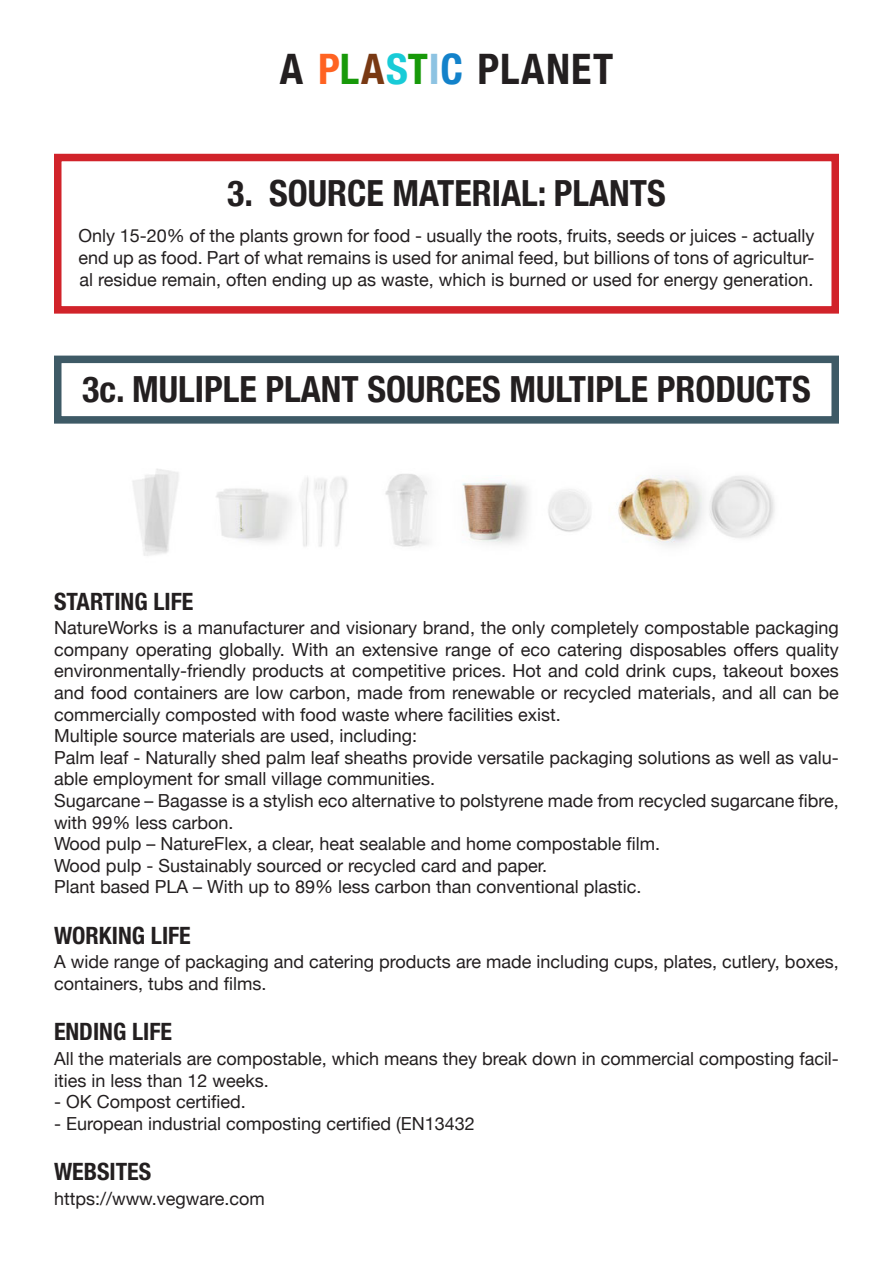
<style>
.page{position:relative;width:893px;height:1263px;background:#fff}
.page>*{position:absolute;margin:0;border:0;box-sizing:border-box;transform-origin:0 0}
.t1{font:700 condensed 42px "Helvetica Neue";letter-spacing:.02em;color:#231f20}
.t2{font:700 condensed 36px "Helvetica Neue";color:#231f20}
.t3{font:700 condensed 24px "Helvetica Neue";color:#231f20}
.Body_text{font:18px/21.6px "Helvetica Neue";color:#231f20}
.s1{color:#ff6322}
.s2{color:#179909}
.s3{color:#793913}
.s4{color:#18cbd7}
.s5{color:#8dc3e2}
.s6{color:#1382ca}
</style>
<div class="page">
<img style="left:132px;top:469px;width:643px;height:87px">
<div style="left:54px;top:356px;width:785px;height:68px;border:8px solid #3e5a66"></div>
<div style="left:54px;top:154px;width:785px;height:160px;border:8px solid #d1232a"></div>
<p class="t1" style="left:280px;top:34px;width:335px">A <span class="s1">P</span><span class="s2">L</span><span class="s3">A</span><span class="s4">S</span><span class="s2">T</span><span class="s5">I</span><span class="s6">C</span> PLANET</p>
<p class="t2" style="left:227px;top:164px;width:440px">3. SOURCE MATERIAL: PLANTS</p>
<p class="Body_text" style="left:79px;top:226px;width:737px;text-align:justify">Only 15-20% of the plants grown for food - usually the roots, fruits, seeds or juices - actually end up as food. Part of what remains is used for animal feed, but billions of tons of agricultur&shy;al residue remain, often ending up as waste, which is burned or used for energy generation.</p>
<h2 class="t2" style="left:82px;top:360px;width:730px">3c. MULIPLE PLANT SOURCES MULTIPLE PRODUCTS</h2>
<p class="t3" style="left:54px;top:586px;width:141px">STARTING LIFE</p>
<p class="Body_text" style="left:54px;top:618px;width:786px;text-align:justify">NatureWorks is a manufacturer and visionary brand, the only completely compostable packaging company operating globally. With an extensive range of eco catering disposables offers quality environmentally-friendly products at competitive prices. Hot and cold drink cups, takeout boxes and food containers are low carbon, made from renewable or recycled materials, and all can be commercially composted with food waste where facilities exist.</p>
<p class="Body_text" style="left:54px;top:726px;width:365px">Multiple source materials are used, including:</p>
<p class="Body_text" style="left:54px;top:748px;width:786px">Palm leaf - Naturally shed palm leaf sheaths provide versatile packaging solutions as well as valu&shy;able employment for small village communities.</p>
<p class="Body_text" style="left:54px;top:791px;width:786px">Sugarcane – Bagasse is a stylish eco alternative to polstyrene made from recycled sugarcane fibre, with 99% less carbon.</p>
<p class="Body_text" style="left:54px;top:834px;width:608px">Wood pulp – NatureFlex, a clear, heat sealable and home compostable film.</p>
<p class="Body_text" style="left:54px;top:856px;width:495px">Wood pulp - Sustainably sourced or recycled card and paper.</p>
<p class="Body_text" style="left:54px;top:877px;width:589px">Plant based PLA – With up to 89% less carbon than conventional plastic.</p>
<p class="t3" style="left:54px;top:921px;width:138px">WORKING LIFE</p>
<p class="Body_text" style="left:54px;top:952px;width:786px">A wide range of packaging and catering products are made including cups, plates, cutlery, boxes, containers, tubs and films.</p>
<p class="t3" style="left:54px;top:1017px;width:120px">ENDING LIFE</p>
<p class="Body_text" style="left:54px;top:1049px;width:786px">All the materials are compostable, which means they break down in commercial composting facil&shy;ities in less than 12 weeks.</p>
<p class="Body_text" style="left:54px;top:1092px;width:193px">- OK Compost certified.</p>
<p class="Body_text" style="left:54px;top:1114px;width:422px">- European industrial composting certified (EN13432</p>
<p class="t3" style="left:54px;top:1157px;width:99px">WEBSITES</p>
<p class="Body_text" style="left:54px;top:1189px;width:212px">https://www.vegware.com</p>
</div>
